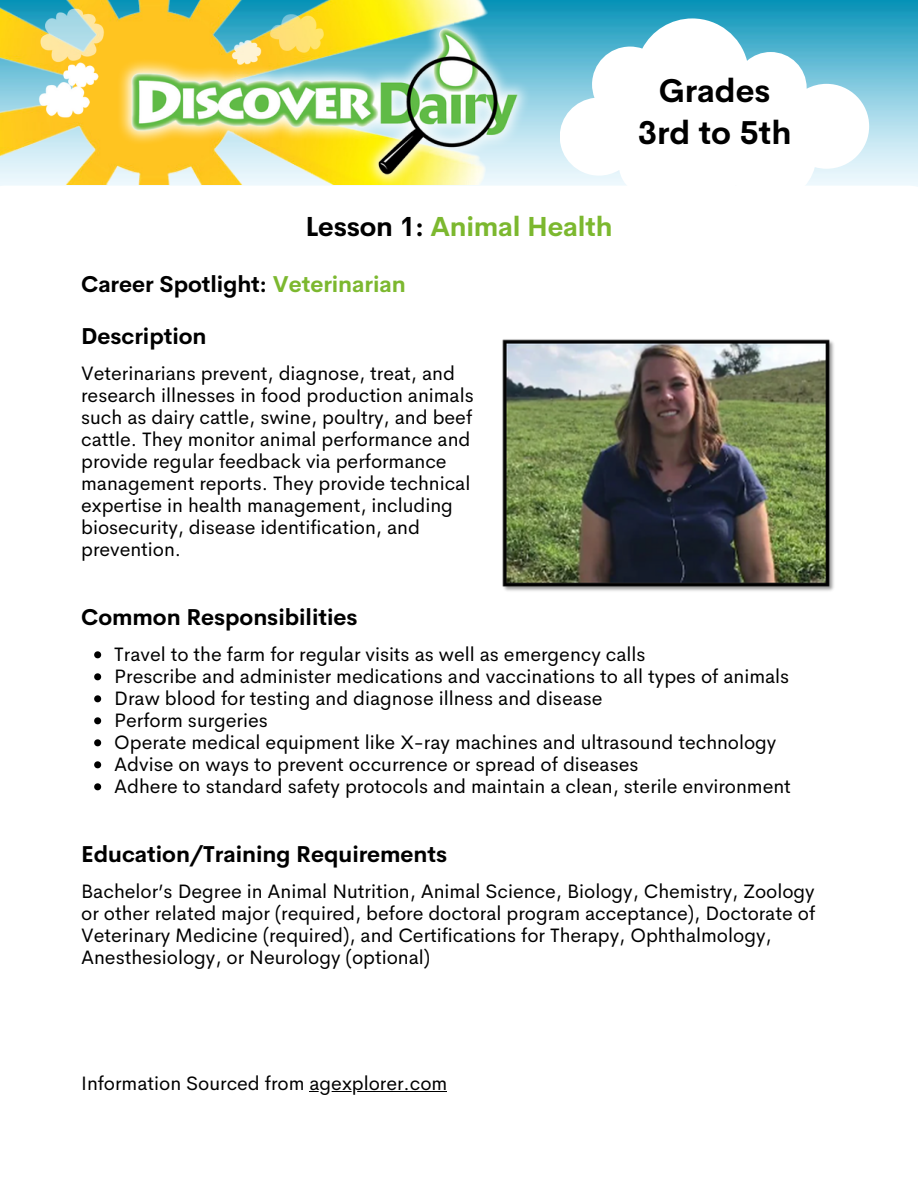
<style>
.page{position:relative;width:918px;height:1188px;background:#fff}
.page>*{position:absolute;margin:0;border:0;box-sizing:border-box;transform-origin:0 0}
.t1{font:700 32.4px/41.7px "Cerebri Sans";color:#000;text-align:center}
.t2{font:700 27px "Cerebri Sans";letter-spacing:-.01em;color:#7cb82f}
.t3{font:700 22.5px "Cerebri Sans";color:#000}
.t4{font:19.5px/22px "Cerebri Sans";color:#000}
.s1{color:#000}
.s2{color:#7cb82f}
</style>
<div class="page">
<img style="left:689px;top:0;width:229px;height:186px">
<svg style="left:689px;top:18px;width:180px;height:168px"></svg>
<img style="left:0;top:0;width:689px;height:186px">
<svg style="left:94px;top:651px;width:7px;height:7px"></svg>
<svg style="left:94px;top:673px;width:7px;height:7px"></svg>
<svg style="left:94px;top:695px;width:7px;height:7px"></svg>
<svg style="left:94px;top:717px;width:7px;height:7px"></svg>
<svg style="left:94px;top:739px;width:7px;height:7px"></svg>
<svg style="left:94px;top:761px;width:7px;height:7px"></svg>
<svg style="left:94px;top:783px;width:7px;height:7px"></svg>
<hr style="left:309px;top:1091px;width:138px;height:1px;background:#000">
<img style="left:502px;top:339px;width:332px;height:252px">
<p class="t1" style="left:638px;top:70px;width:155px">Grades<br>3rd to 5th</p>
<p class="t2" style="left:306px;top:209px;width:308px"><span class="s1">Lesson 1:</span> Animal Health</p>
<p class="t3" style="left:81px;top:270px;width:326px">Career Spotlight: <span class="s2">Veterinarian</span></p>
<p class="t3" style="left:81px;top:322px;width:127px">Description</p>
<p class="t4" style="left:81px;top:362px;width:375px">Veterinarians prevent, diagnose, treat, and</p>
<p class="t4" style="left:81px;top:384px;width:394px">research illnesses in food production animals</p>
<p class="t4" style="left:81px;top:406px;width:393px">such as dairy cattle, swine, poultry, and beef</p>
<p class="t4" style="left:81px;top:428px;width:391px">cattle. They monitor animal performance and</p>
<p class="t4" style="left:81px;top:450px;width:367px">provide regular feedback via performance</p>
<p class="t4" style="left:81px;top:472px;width:391px">management reports. They provide technical</p>
<p class="t4" style="left:81px;top:494px;width:373px">expertise in health management, including</p>
<p class="t4" style="left:81px;top:516px;width:340px">biosecurity, disease identification, and</p>
<p class="t4" style="left:81px;top:538px;width:101px">prevention.</p>
<p class="t3" style="left:81px;top:603px;width:278px">Common Responsibilities</p>
<p class="t4" style="left:114px;top:643px;width:533px">Travel to the farm for regular visits as well as emergency calls</p>
<p class="t4" style="left:114px;top:665px;width:676px">Prescribe and administer medications and vaccinations to all types of animals</p>
<p class="t4" style="left:114px;top:687px;width:490px">Draw blood for testing and diagnose illness and disease</p>
<p class="t4" style="left:114px;top:709px;width:155px">Perform surgeries</p>
<p class="t4" style="left:114px;top:731px;width:664px">Operate medical equipment like X-ray machines and ultrasound technology</p>
<p class="t4" style="left:114px;top:753px;width:526px">Advise on ways to prevent occurrence or spread of diseases</p>
<p class="t4" style="left:114px;top:775px;width:678px">Adhere to standard safety protocols and maintain a clean, sterile environment</p>
<p class="t3" style="left:81px;top:840px;width:368px">Education/Training Requirements</p>
<p class="t4" style="left:81px;top:880px;width:736px">Bachelor’s Degree in Animal Nutrition, Animal Science, Biology, Chemistry, Zoology or other related major (required, before doctoral program acceptance), Doctorate of Veterinary Medicine (required), and Certifications for Therapy, Ophthalmology, Anesthesiology, or Neurology (optional)</p>
<p class="t4" style="left:81px;top:1072px;width:368px">Information Sourced from agexplorer.com</p>
</div>
